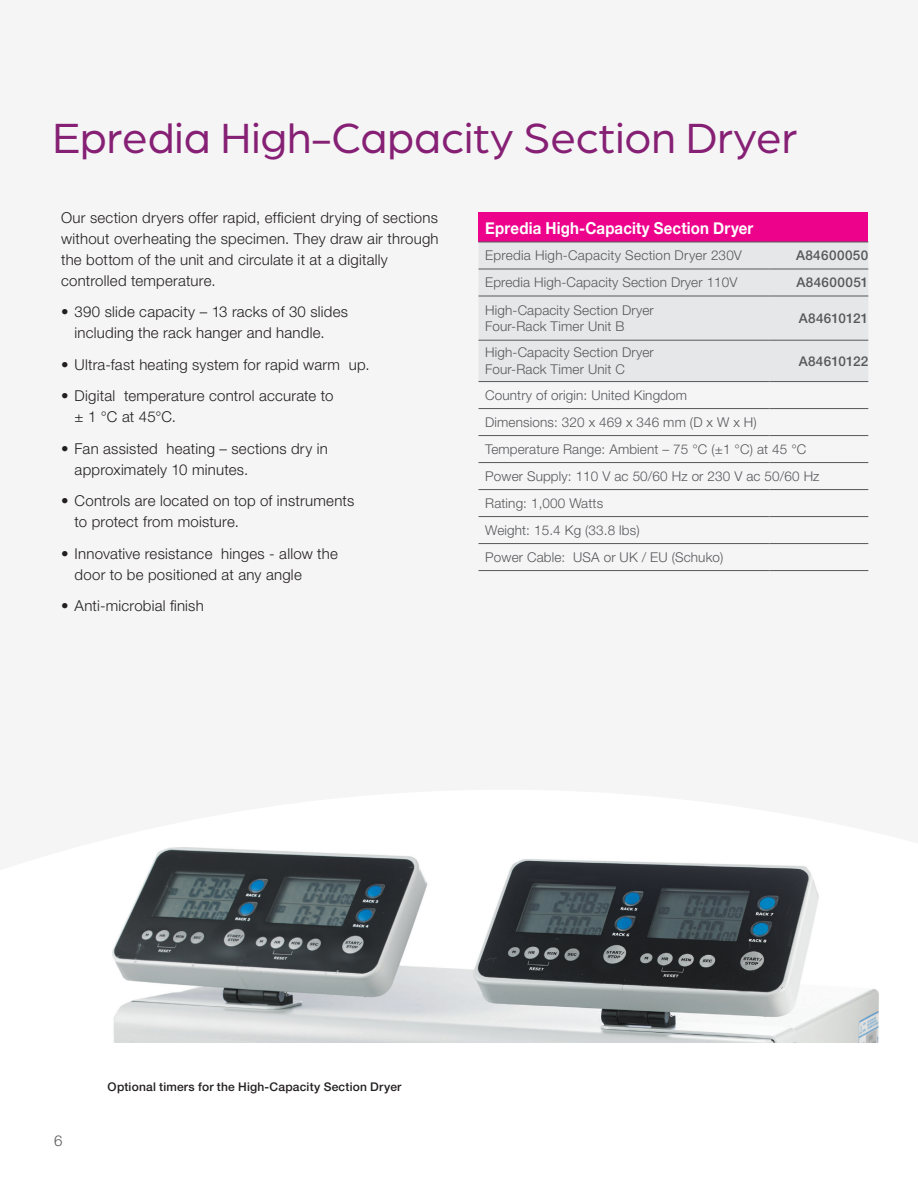
<style>
.page{position:relative;width:918px;height:1188px;background:#f5f5f6}
.page>*{position:absolute;margin:0;border:0;box-sizing:border-box;transform-origin:0 0}
.t1{font:45px "Arboria";color:#862074}
.t2{font:700 16.5px "Helvetica Neue";letter-spacing:.01em;color:#fff;scale:.91 1}
.t3{font:300 15px/21px "Helvetica Neue LT Std";letter-spacing:.015em;color:#231f20}
.t4{font:300 15px "Helvetica Neue LT Std";color:#57585a}
.t5{font:300 13.5px/27px "Helvetica Neue LT Std";letter-spacing:.01em;color:#57585a}
.t6{font:500 13.5px "Helvetica Neue LT Std";letter-spacing:.025em;color:#57585a}
.t7{font:500 12px "Helvetica Neue LT Std";letter-spacing:.015em;color:#231f20}
</style>
<div class="page">
<div style="left:478px;top:212px;width:390px;height:30px;background:#ed028c"></div>
<div style="left:478px;top:243px;width:390px;height:138px;background:#e6e7e9"></div>
<hr style="left:478px;top:408px;width:292px;height:1px;background:#57585a">
<hr style="left:770px;top:408px;width:98px;height:1px;background:#57585a">
<hr style="left:478px;top:435px;width:292px;height:1px;background:#57585a">
<hr style="left:770px;top:435px;width:98px;height:1px;background:#57585a">
<hr style="left:478px;top:462px;width:292px;height:1px;background:#57585a">
<hr style="left:770px;top:462px;width:98px;height:1px;background:#57585a">
<hr style="left:478px;top:489px;width:292px;height:1px;background:#57585a">
<hr style="left:770px;top:489px;width:98px;height:1px;background:#57585a">
<hr style="left:478px;top:516px;width:292px;height:1px;background:#57585a">
<hr style="left:770px;top:516px;width:98px;height:1px;background:#57585a">
<hr style="left:478px;top:543px;width:292px;height:1px;background:#57585a">
<hr style="left:770px;top:543px;width:98px;height:1px;background:#57585a">
<hr style="left:478px;top:570px;width:292px;height:1px;background:#57585a">
<hr style="left:770px;top:570px;width:98px;height:1px;background:#57585a">
<hr style="left:478px;top:242px;width:292px;height:1px;background:#57585a">
<hr style="left:770px;top:242px;width:98px;height:1px;background:#57585a">
<hr style="left:478px;top:269px;width:292px;height:1px;background:#57585a">
<hr style="left:770px;top:269px;width:98px;height:1px;background:#57585a">
<hr style="left:478px;top:296px;width:292px;height:1px;background:#57585a">
<hr style="left:770px;top:296px;width:98px;height:1px;background:#57585a">
<hr style="left:478px;top:340px;width:292px;height:1px;background:#57585a">
<hr style="left:770px;top:340px;width:98px;height:1px;background:#57585a">
<hr style="left:478px;top:381px;width:292px;height:1px;background:#57585a">
<hr style="left:770px;top:381px;width:98px;height:1px;background:#57585a">
<img style="left:112px;top:804px;width:803px;height:239px">
<h1 class="t1" style="left:52px;top:108px;width:747px">Epredia High-Capacity Section Dryer</h1>
<p class="t3" style="left:61px;top:207px;width:379px">Our section dryers offer rapid, efficient drying of sections without overheating the specimen. They draw air through the bottom of the unit and circulate it at a digitally controlled temperature.</p>
<p class="t3" style="left:75px;top:301px;width:275px;text-indent:-13px">• 390 slide capacity – 13 racks of 30 slides including the rack hanger and handle.</p>
<p class="t3" style="left:61px;top:354px;width:310px">• Ultra-fast heating system for rapid warm up.</p>
<p class="t3" style="left:75px;top:385px;width:260px;text-indent:-14px">• Digital temperature control accurate to ± 1 °C at 45°C.</p>
<p class="t3" style="left:75px;top:438px;width:255px;text-indent:-14px">• Fan assisted heating – sections dry in approximately 10 minutes.</p>
<p class="t3" style="left:75px;top:490px;width:281px;text-indent:-14px">• Controls are located on top of instruments to protect from moisture.</p>
<p class="t3" style="left:75px;top:543px;width:265px;text-indent:-14px">• Innovative resistance hinges - allow the door to be positioned at any angle</p>
<p class="t3" style="left:61px;top:595px;width:144px">• Anti-microbial finish</p>
<p class="t2" style="left:485px;top:216px;width:296px">Epredia High-Capacity Section Dryer</p>
<p class="t5" style="left:485px;top:242px;width:258px">Epredia High-Capacity Section Dryer 230V</p>
<p class="t6" style="left:796px;top:247px;width:74px">A84600050</p>
<p class="t5" style="left:485px;top:269px;width:254px">Epredia High-Capacity Section Dryer 110V</p>
<p class="t6" style="left:797px;top:274px;width:73px">A84600051</p>
<p class="t5" style="left:485px;top:301px;width:170px;line-height:16.5px">High-Capacity Section Dryer<br>Four-Rack Timer Unit B</p>
<p class="t6" style="left:799px;top:310px;width:71px">A84610121</p>
<p class="t5" style="left:485px;top:344px;width:170px;line-height:16.5px">High-Capacity Section Dryer<br>Four-Rack Timer Unit C</p>
<p class="t6" style="left:799px;top:353px;width:71px">A84610122</p>
<p class="t5" style="left:485px;top:381px;width:336px">Country of origin: United Kingdom<br>Dimensions: 320 x 469 x 346 mm (D x W x H)<br>Temperature Range: Ambient – 75 °C (±1 °C) at 45 °C Power Supply: 110 V ac 50/60 Hz or 230 V ac 50/60 Hz Rating: 1,000 Watts<br>Weight: 15.4 Kg (33.8 lbs)<br>Power Cable: USA or UK / EU (Schuko)</p>
<p class="t4" style="left:54px;top:1131px;width:10px">6</p>
<p class="t7" style="left:108px;top:1079px;width:295px">Optional timers for the High-Capacity Section Dryer</p>
</div>
